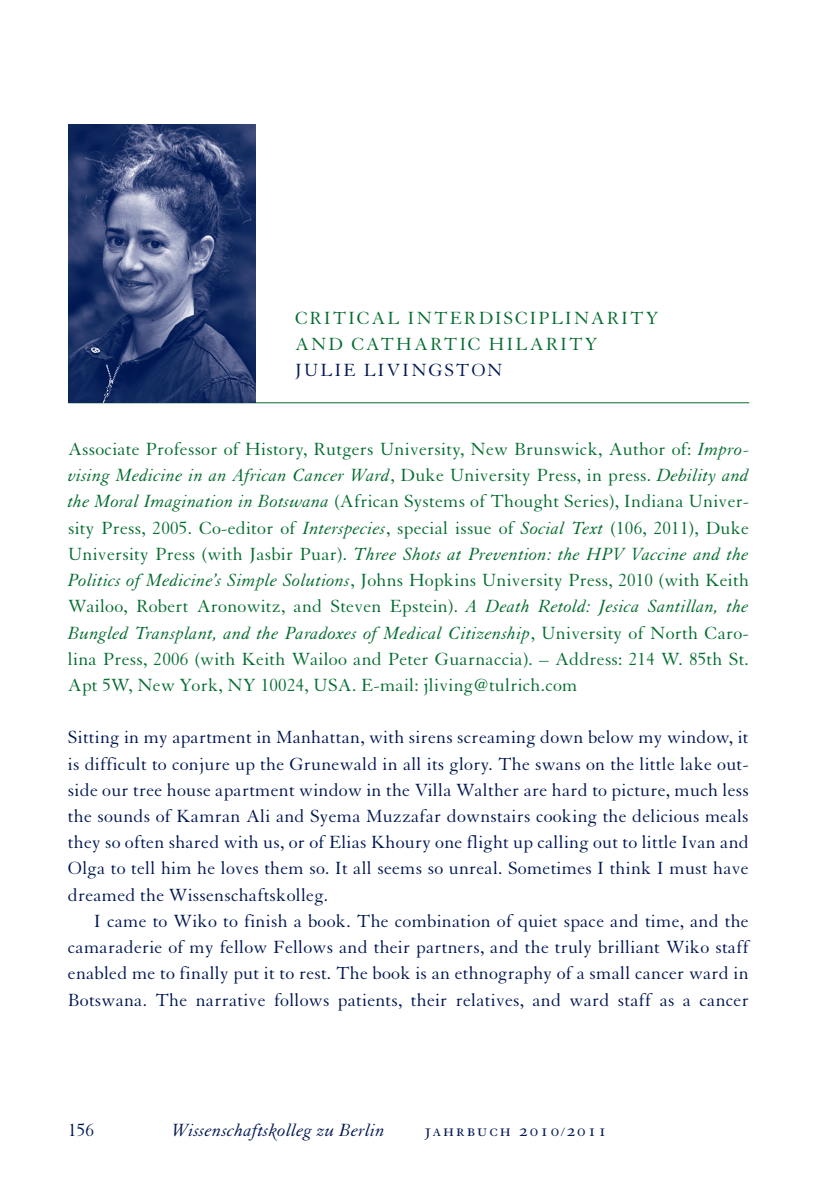
<style>
.page{position:relative;width:840px;height:1191px;background:#fff}
.page>*{position:absolute;margin:0;border:0;box-sizing:border-box;transform-origin:0 0}
.t1{font:19.2px/26.2px "Granjon";letter-spacing:.01em;color:#046c2f;text-align:justify}
.t2{font:19.2px/26.2px "Granjon";letter-spacing:.01em;color:#001751;text-align:justify}
.t3{font:italic 19.2px "Granjon";letter-spacing:.01em;color:#001751}
.t4{font:19.2px "Granjon SC";letter-spacing:.1em;color:#001751}
.s1{font-style:italic}
.s2{font-size:13px}
</style>
<div class="page">
<hr style="left:68px;top:402px;width:680px;height:1px;background:#046c2f">
<img style="left:68px;top:125px;width:187px;height:277px">
<p class="t1" style="left:295px;top:305px;width:67px">Critical</p>
<p class="t1" style="left:407px;top:305px;width:70px">Interdisciplinari</p>
<p class="t1" style="left:629px;top:305px;width:26px">ty</p>
<p class="t1" style="left:295px;top:331px;width:17px">and</p>
<p class="t1" style="left:351px;top:331px;width:61px">Cathar</p>
<p class="t1" style="left:443px;top:331px;width:76px">tic Hilari</p>
<p class="t1" style="left:568px;top:331px;width:26px">ty</p>
<p class="t2" style="left:295px;top:358px;width:121px">Julie Livings</p>
<p class="t2" style="left:455px;top:358px;width:32px">ton</p>
<p class="t1" style="left:68px;top:436px;width:682px">Associate Professor of History, Rutgers University, New Brunswick, Author of: <span class="s1">Impro&shy;vising Medicine in an African Cancer Ward</span>, Duke University Press, in press. <span class="s1">Debility and the Moral Imagination in Botswana</span> (African Systems of Thought Series), Indiana Univer&shy;sity Press, 2005. Co-editor of <span class="s1">Interspecies</span>, special issue of <span class="s1">Social Text</span> (106, 2011), Duke University Press (with Jasbir Puar). <span class="s1">Three Shots at Prevention: the HPV Vaccine and the Politics of Medicine’s Simple Solutions</span>, Johns Hopkins University Press, 2010 (with Keith Wailoo, Robert Aronowitz, and Steven Epstein). <span class="s1">A Death Retold: Jesica Santillan, the Bungled Transplant, and the Paradoxes of Medical Citizenship</span>, University of North Caro&shy;lina Press, 2006 (with Keith Wailoo and Peter Guarnaccia). – Address: 214 W. 85th St.<br>Apt 5W, New York, NY 10024, USA. E-mail: jliving@tulrich.com</p>
<p class="t2" style="left:68px;top:724px;width:682px">Sitting in my apartment in Manhattan, with sirens screaming down below my window, it is difficult to conjure up the Grunewald in all its glory. The swans on the little lake out&shy;side our tree house apartment window in the Villa Walther are hard to picture, much less the sounds of Kamran Ali and Syema Muzzafar downstairs cooking the delicious meals they so often shared with us, or of Elias Khoury one flight up calling out to little Ivan and Olga to tell him he loves them so. It all seems so unreal. Sometimes I think I must have dreamed the Wissenschaftskolleg.</p>
<p class="t2" style="left:68px;top:908px;width:682px;text-indent:26px">I came to Wiko to finish a book. The combination of quiet space and time, and the camaraderie of my fellow Fellows and their partners, and the truly brilliant Wiko staff enabled me to finally put it to rest. The book is an ethnography of a small cancer ward in Botswana. The narrative follows patients, their relatives, and ward staff as a cancer</p>
<p class="t2" style="left:68px;top:1117px;width:28px">156</p>
<p class="t3" style="left:172px;top:1120px;width:214px">Wissenschaftskolleg zu Berlin</p>
<p class="t4" style="left:424px;top:1120px;width:184px">jahrbuch 2010<span class="s2">/</span>2011</p>
</div>
